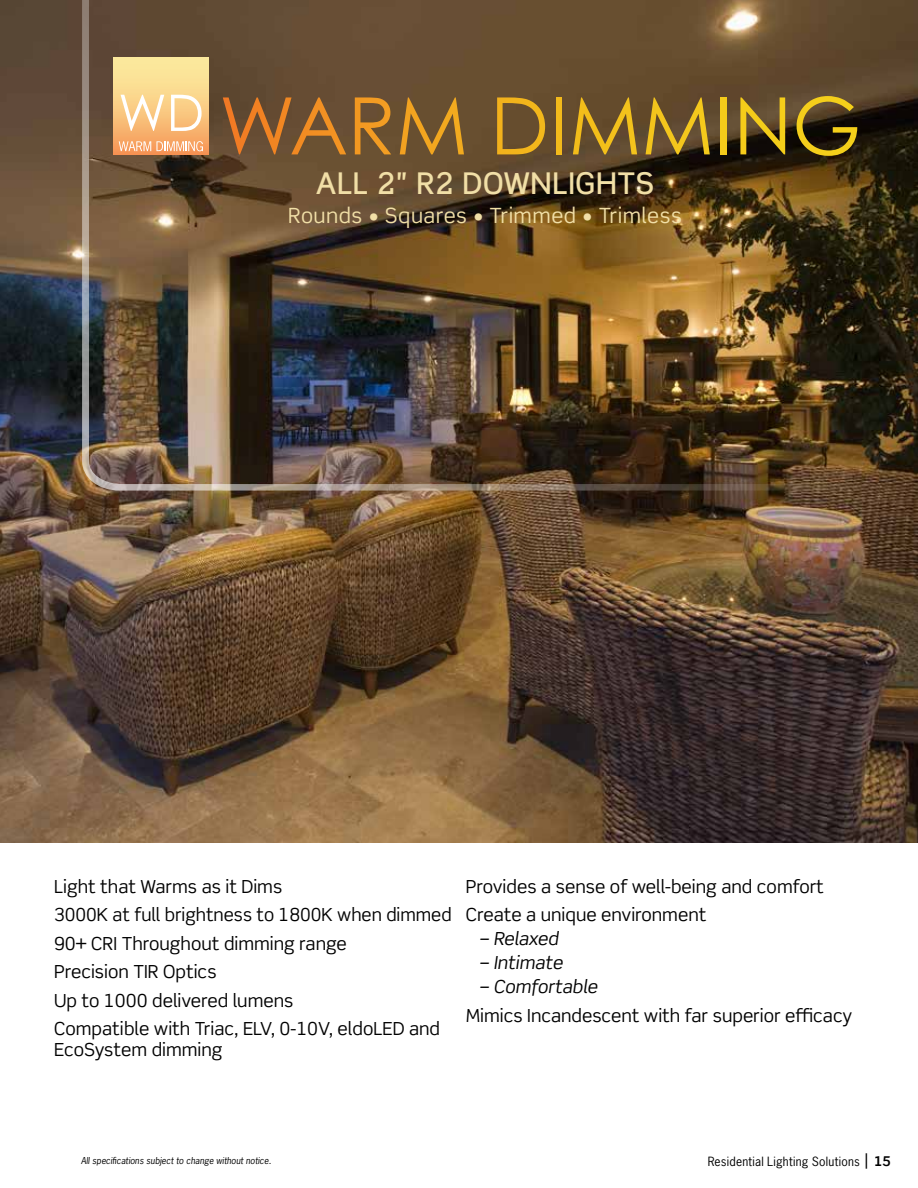
<style>
.page{position:relative;width:918px;height:1188px;background:#fff}
.page>*{position:absolute;margin:0;border:0;box-sizing:border-box;transform-origin:0 0}
.t1{font:500 30px "Scene Std";letter-spacing:.02em;color:#f1dfa7}
.t2{font:21px "Scene Std";letter-spacing:.025em;color:#f1dfa7}
.t3{font:18px/28.3px "Scene Std";color:#000}
.t4{font:italic 18px "Scene Std";color:#000}
.t5{font:12px "News Gothic Std";letter-spacing:.02em;color:#000}
.t6{font:italic 9px "News Gothic Std";color:#000}
.s1{font-family:"Scene Std";font-style:italic;font-size:16.5px}
.s2{font-family:"Scene Std";font-weight:700;font-size:13.5px}
</style>
<div class="page">
<img style="left:0;top:0;width:918px;height:842px">
<img style="left:82px;top:0;width:836px;height:491px">
<div style="left:114px;top:57px;width:95px;height:97px;background:linear-gradient(to bottom,#fcf5a7,#f79d5d)"></div>
<svg style="left:119px;top:141px;width:84px;height:10px"></svg>
<svg style="left:121px;top:95px;width:43px;height:36px"></svg>
<svg style="left:171px;top:95px;width:31px;height:36px"></svg>
<svg style="left:223px;top:97px;width:123px;height:57px;background:#8b5c2e"></svg>
<svg style="left:355px;top:97px;width:36px;height:57px;background:#a36f2b"></svg>
<svg style="left:400px;top:97px;width:64px;height:57px;background:#8f682b"></svg>
<svg style="left:497px;top:97px;width:48px;height:57px;background:#957027"></svg>
<div style="left:556px;top:97px;width:6px;height:57px;background:#f3ba1b"></div>
<svg style="left:573px;top:97px;width:64px;height:57px;background:#8c6c28"></svg>
<svg style="left:646px;top:97px;width:64px;height:57px;background:#886b28"></svg>
<div style="left:721px;top:97px;width:5px;height:57px;background:#f4cb1a"></div>
<svg style="left:740px;top:97px;width:45px;height:57px;background:#81691f"></svg>
<svg style="left:797px;top:96px;width:60px;height:60px;background:#665316"></svg>
<h1 class="t1" style="left:316px;top:165px;width:340px">ALL 2" R2 DOWNLIGHTS</h1>
<p class="t2" style="left:288px;top:202px;width:395px">Rounds • Squares • Trimmed • Trimless</p>
<p class="t3" style="left:54px;top:872px;width:399px">Light that Warms as it Dims<br>3000K at full brightness to 1800K when dimmed 90+ CRI Throughout dimming range<br>Precision TIR Optics<br>Up to 1000 delivered lumens<br>Compatible with Triac, ELV, 0-10V, eldoLED and</p>
<p class="t3" style="left:54px;top:1036px;width:170px">EcoSystem dimming</p>
<p class="t3" style="left:466px;top:872px;width:360px">Provides a sense of well-being and comfort<br>Create a unique environment</p>
<p class="t4" style="left:479px;top:928px;width:81px">– Relaxed</p>
<p class="t4" style="left:479px;top:952px;width:85px">– Intimate</p>
<p class="t4" style="left:479px;top:976px;width:120px">– Comfortable</p>
<p class="t3" style="left:466px;top:1001px;width:388px">Mimics Incandescent with far superior efficacy</p>
<p class="t6" style="left:81px;top:1155px;width:192px">All specifications subject to change without notice.</p>
<p class="t5" style="left:708px;top:1154px;width:185px">Residential Lighting Solutions <span class="s1">|</span> <span class="s2">15</span></p>
</div>
